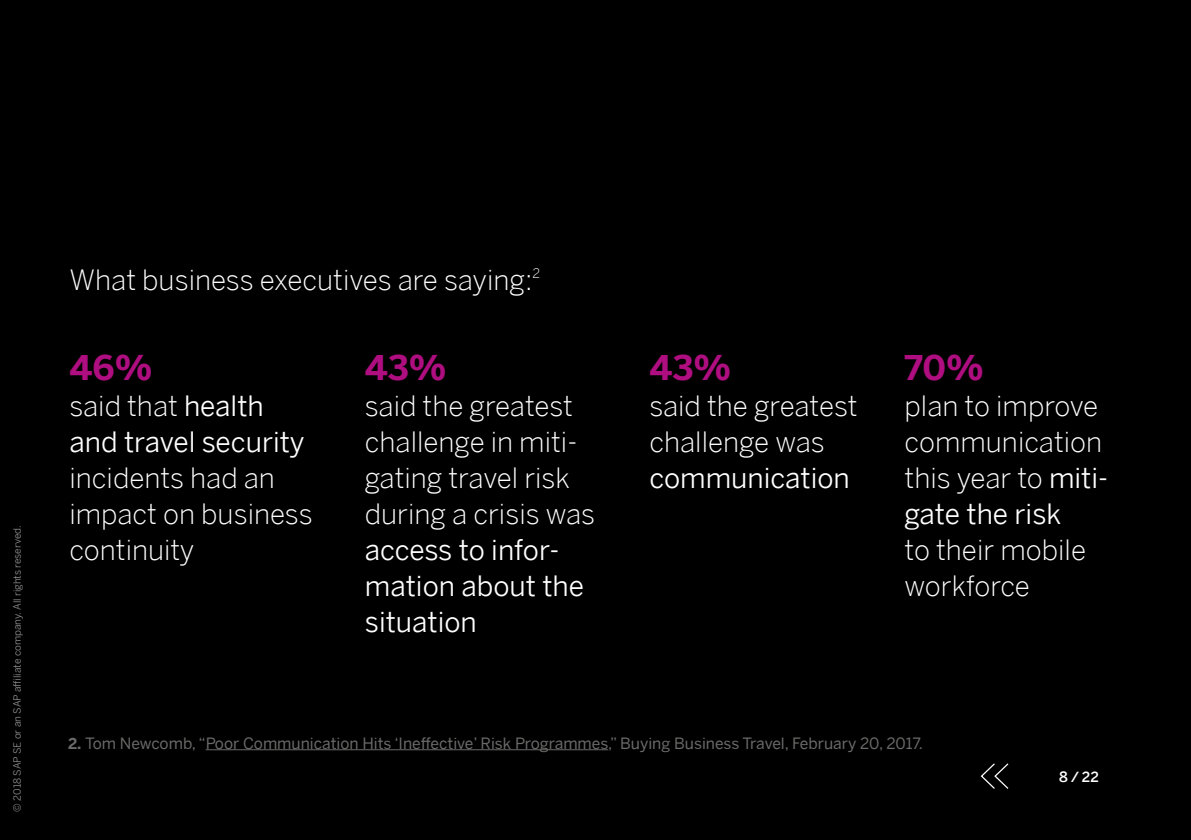
<style>
.page{position:relative;width:1191px;height:840px;background:#fff}
.page>*{position:absolute;margin:0;border:0;box-sizing:border-box;transform-origin:0 0}
.t1{font:700 34px "Benton Sans";color:#af0e80}
.t2{font:300 28px/36px "Benton Sans";color:#fff}
.t3{font:28px/36px "Benton Sans";color:#fff}
.t4{font:15.6px "Benton Sans";color:#6a6a69}
.t5{font:500 14px "Benton Sans";color:#fff}
.t6{font:10px "Benton Sans";color:#919292}
.s1{font-weight:300}
.s2{font-weight:400}
.s3{font-weight:700;font-size:15px}
</style>
<div class="page">
<div style="left:0;top:0;width:1191px;height:839px;background:#000"></div>
<hr style="left:206px;top:749px;width:402px;height:1px;background:#6a6a69">
<svg style="left:980px;top:763px;width:29px;height:26px"></svg>
<p class="t6" style="left:10px;top:811px;width:288px;rotate:-90deg">© 2018 SAP SE or an SAP affiliate company. All rights reserved.</p>
<p class="t2" style="left:69px;top:260px;width:472px">What business executives are saying:<sup>2</sup></p>
<p class="t1" style="left:69px;top:342px;width:84px">46%</p>
<p class="t3" style="left:69px;top:386px;width:236px"><span class="s1">said that</span> health and travel security</p>
<p class="t2" style="left:69px;top:458px;width:245px">incidents had an impact on business continuity</p>
<p class="t1" style="left:365px;top:342px;width:83px">43%</p>
<p class="t2" style="left:365px;top:386px;width:232px">said the greatest challenge in miti&shy;gating travel risk during a crisis was</p>
<p class="t3" style="left:365px;top:530px;width:221px">access to infor&shy;mation about the situation</p>
<p class="t1" style="left:649px;top:342px;width:83px">43%</p>
<p class="t2" style="left:649px;top:386px;width:210px">said the greatest challenge was</p>
<p class="t3" style="left:649px;top:458px;width:202px">communication</p>
<p class="t1" style="left:904px;top:342px;width:81px">70%</p>
<p class="t2" style="left:904px;top:386px;width:205px">plan to improve communication this year to <span class="s2">miti&shy;gate the risk</span></p>
<p class="t2" style="left:904px;top:530px;width:183px">to their mobile workforce</p>
<p class="t4" style="left:68px;top:732px;width:856px"><span class="s3">2.</span> Tom Newcomb, “Poor Communication Hits ‘Ineffective’ Risk Programmes,” Buying Business Travel, February 20, 2017.</p>
<p class="t5" style="left:1059px;top:766px;width:41px">8 / 22</p>
</div>
